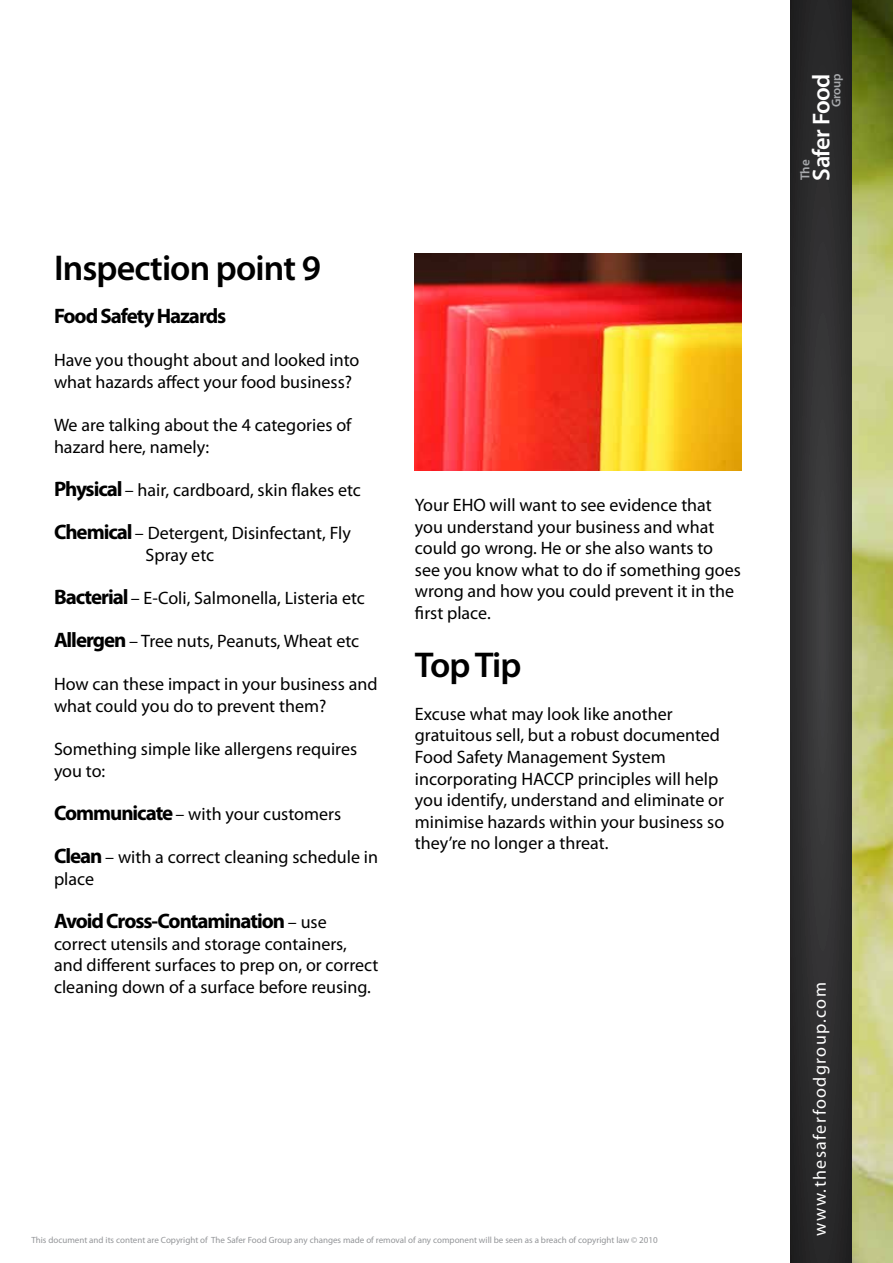
<style>
.page{position:relative;width:893px;height:1263px;background:#fff}
.page>*{position:absolute;margin:0;border:0;box-sizing:border-box;transform-origin:0 0}
.t1{font:600 36px "Myriad Pro";letter-spacing:-.025em;color:#000}
.t2{font:600 24.45px "Myriad Pro";letter-spacing:-.025em;color:#fff}
.t3{font:700 21px "Myriad Pro";letter-spacing:-.05em;color:#000}
.t4{font:18px/21.6px "Myriad Pro";color:#000}
.t5{font:18px "Myriad Pro";letter-spacing:.075em;color:#fff}
.t6{font:600 13.05px "Myriad Pro";color:#a7a9ac}
.t7{font:600 12.6px "Myriad Pro";letter-spacing:-.025em;color:#a7a9ac}
.t8{font:9px "Myriad Pro";color:#939598}
.s1{font-weight:700;font-size:21px}
.s2{font-weight:400;font-size:18px}
</style>
<div class="page">
<svg style="left:791px;top:0;width:62px;height:1263px;background:#302f2f"></svg>
<img style="left:853px;top:0;width:40px;height:1263px">
<img style="left:415px;top:253px;width:327px;height:218px">
<h1 class="t1" style="left:54px;top:245px;width:268px">Inspection point 9</h1>
<p class="t3" style="left:54px;top:302px;width:174px">Food Safety Hazards</p>
<p class="t4" style="left:54px;top:349px;width:307px">Have you thought about and looked into what hazards affect your food business?</p>
<p class="t4" style="left:54px;top:414px;width:299px">We are talking about the 4 categories of hazard here, namely:</p>
<p class="t4" style="left:54px;top:479px;width:308px"><span class="s1">Physical</span> – hair, cardboard, skin flakes etc</p>
<p class="t4" style="left:146px;top:522px;width:207px;text-indent:-92px"><span class="s1">Chemical</span> – Detergent, Disinfectant, Fly<br>Spray etc</p>
<p class="t4" style="left:54px;top:587px;width:313px"><span class="s1">Bacterial</span> – E-Coli, Salmonella, Listeria etc</p>
<p class="t4" style="left:54px;top:630px;width:307px"><span class="s1">Allergen</span> – Tree nuts, Peanuts, Wheat etc</p>
<p class="t4" style="left:54px;top:673px;width:325px">How can these impact in your business and what could you do to prevent them?</p>
<p class="t4" style="left:54px;top:738px;width:305px">Something simple like allergens requires you to:</p>
<p class="t4" style="left:54px;top:803px;width:289px"><span class="s1">Communicate</span> – with your customers</p>
<p class="t4" style="left:54px;top:846px;width:326px"><span class="s1">Clean</span> – with a correct cleaning schedule in place</p>
<p class="t3" style="left:54px;top:907px;width:274px">Avoid Cross-Contamination <span class="s2">– use</span></p>
<p class="t4" style="left:54px;top:932px;width:326px">correct utensils and storage containers, and different surfaces to prep on, or correct cleaning down of a surface before reusing.</p>
<p class="t4" style="left:415px;top:494px;width:327px">Your EHO will want to see evidence that you understand your business and what could go wrong. He or she also wants to see you know what to do if something goes wrong and how you could prevent it in the first place.</p>
<h1 class="t1" style="left:415px;top:642px;width:108px">Top Tip</h1>
<p class="t4" style="left:415px;top:703px;width:311px">Excuse what may look like another gratuitous sell, but a robust documented Food Safety Management System incorporating HACCP principles will help you identify, understand and eliminate or minimise hazards within your business so they’re no longer a threat.</p>
<p class="t8" style="left:31px;top:1234px;width:628px">This document and its content are Copyright of The Safer Food Group any changes made of removal of any component will be seen as a breach of copyright law © 2010</p>
<h2 class="t2" style="left:806px;top:181px;width:109px;rotate:-90deg">Safer Food</h2>
<p class="t7" style="left:828px;top:107px;width:35px;rotate:-90deg">Group</p>
<p class="t6" style="left:797px;top:180px;width:22px;rotate:-90deg">The</p>
<p class="t5" style="left:809px;top:1236px;width:255px;rotate:-90deg">www.thesaferfoodgroup.com</p>
</div>
